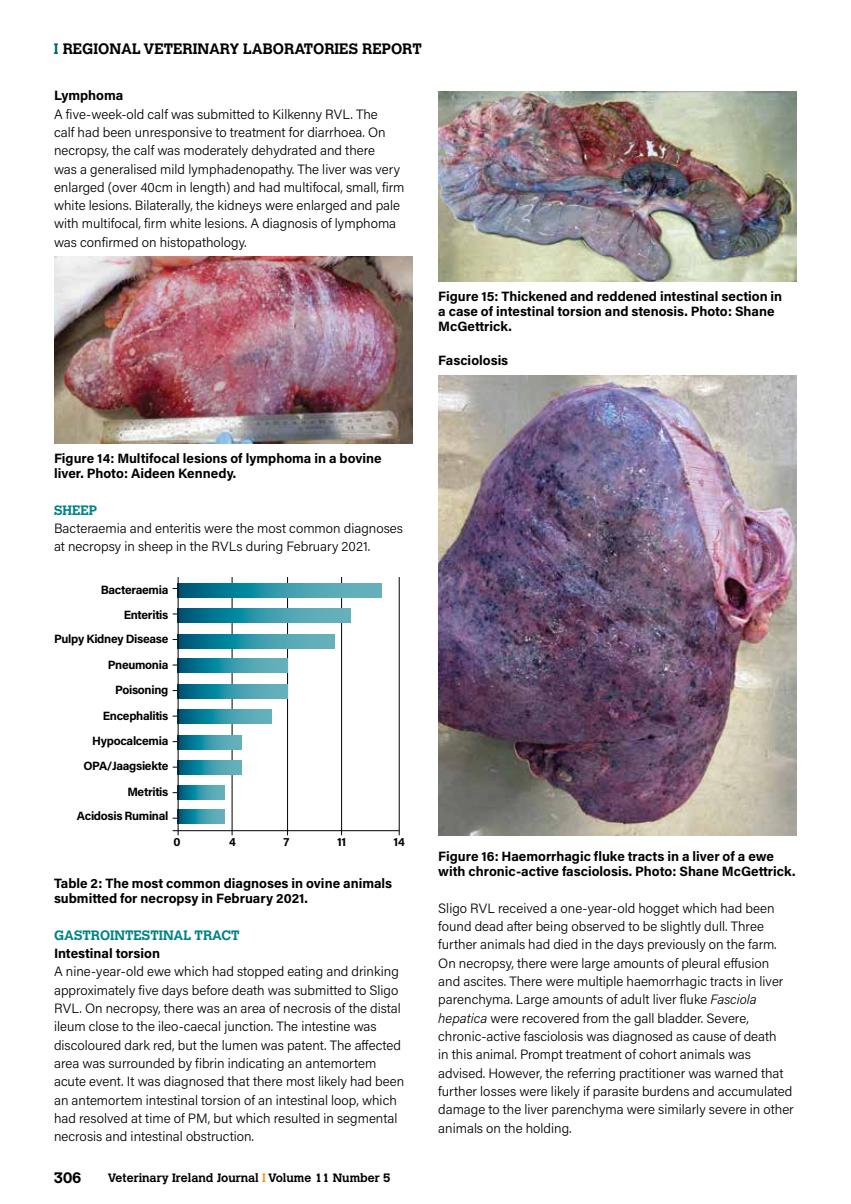
<style>
.page{position:relative;width:851px;height:1204px;background:#fff}
.page>*{position:absolute;margin:0;border:0;box-sizing:border-box;transform-origin:0 0}
.t1{font:700 15px "Calvert";color:#000}
.t2{font:300 13.5px/18.3px "Acumin Pro";color:#000}
.t3{font:700 13.5px/15px "Acumin Pro";color:#000}
.t4{font:700 13.5px "Calvert";color:#008287}
.t5{font:700 12px/25.2px "Acumin Pro";letter-spacing:-.025em;color:#000;text-align:right}
.t6{font:700 12px "Calvert";color:#000}
.s1{color:#006468}
.s2{color:#f8981d}
.s3{font-style:italic}
</style>
<div class="page">
<img style="left:54px;top:256px;width:358px;height:187px">
<img style="left:438px;top:91px;width:358px;height:190px">
<img style="left:438px;top:375px;width:358px;height:461px">
<hr style="left:173px;top:830px;width:226px;height:1px;background:#000">
<hr style="left:232px;top:577px;width:1px;height:258px;background:#000">
<hr style="left:287px;top:577px;width:1px;height:258px;background:#000">
<hr style="left:341px;top:577px;width:1px;height:258px;background:#000">
<hr style="left:399px;top:577px;width:1px;height:258px;background:#000">
<svg style="left:179px;top:809px;width:45px;height:14px"></svg>
<svg style="left:179px;top:785px;width:45px;height:14px"></svg>
<svg style="left:179px;top:760px;width:62px;height:14px"></svg>
<svg style="left:179px;top:735px;width:62px;height:14px"></svg>
<svg style="left:179px;top:709px;width:93px;height:14px"></svg>
<svg style="left:179px;top:684px;width:108px;height:14px"></svg>
<svg style="left:179px;top:658px;width:109px;height:14px"></svg>
<svg style="left:179px;top:634px;width:156px;height:14px"></svg>
<svg style="left:179px;top:608px;width:171px;height:14px"></svg>
<svg style="left:179px;top:583px;width:203px;height:14px"></svg>
<hr style="left:178px;top:577px;width:1px;height:258px;background:#000">
<p class="t1" style="left:54px;top:39px;width:369px"><span class="s1">I</span> REGIONAL VETERINARY LABORATORIES REPORT</p>
<p class="t3" style="left:54px;top:87px;width:71px">Lymphoma</p>
<p class="t2" style="left:54px;top:104px;width:352px">A five-week-old calf was submitted to Kilkenny RVL. The<br>calf had been unresponsive to treatment for diarrhoea. On necropsy, the calf was moderately dehydrated and there<br>was a generalised mild lymphadenopathy. The liver was very enlarged (over 40cm in length) and had multifocal, small, firm white lesions. Bilaterally, the kidneys were enlarged and pale with multifocal, firm white lesions. A diagnosis of lymphoma was confirmed on histopathology.</p>
<p class="t3" style="left:438px;top:288px;width:345px">Figure 15: Thickened and reddened intestinal section in a case of intestinal torsion and stenosis. Photo: Shane<br>McGettrick.</p>
<p class="t3" style="left:438px;top:352px;width:71px">Fasciolosis</p>
<p class="t3" style="left:54px;top:450px;width:329px">Figure 14: Multifocal lesions of lymphoma in a bovine liver. Photo: Aideen Kennedy.</p>
<p class="t4" style="left:54px;top:501px;width:45px">SHEEP</p>
<p class="t2" style="left:54px;top:518px;width:350px">Bacteraemia and enteritis were the most common diagnoses at necropsy in sheep in the RVLs during February 2021.</p>
<p class="t5" style="left:54px;top:576px;width:116px">Bacteraemia<br>Enteritis<br>Pulpy Kidney Disease<br>Pneumonia<br>Poisoning<br>Encephalitis<br>Hypocalcemia<br>OPA/Jaagsiekte</p>
<p class="t5" style="left:77px;top:778px;width:93px;line-height:24.6px">Metritis<br>Acidosis Ruminal</p>
<p class="t5" style="left:173px;top:828px;width:9px">0</p>
<p class="t5" style="left:229px;top:828px;width:8px">4</p>
<p class="t5" style="left:283px;top:828px;width:7px">7</p>
<p class="t5" style="left:337px;top:828px;width:11px">11</p>
<p class="t5" style="left:393px;top:828px;width:13px">14</p>
<p class="t3" style="left:54px;top:875px;width:339px">Table 2: The most common diagnoses in ovine animals submitted for necropsy in February 2021.</p>
<p class="t4" style="left:54px;top:926px;width:187px">GASTROINTESTINAL TRACT</p>
<p class="t3" style="left:54px;top:945px;width:108px">Intestinal torsion</p>
<p class="t2" style="left:54px;top:962px;width:351px">A nine-year-old ewe which had stopped eating and drinking approximately five days before death was submitted to Sligo RVL. On necropsy, there was an area of necrosis of the distal ileum close to the ileo-caecal junction. The intestine was discoloured dark red, but the lumen was patent. The affected area was surrounded by fibrin indicating an antemortem acute event. It was diagnosed that there most likely had been an antemortem intestinal torsion of an intestinal loop, which had resolved at time of PM, but which resulted in segmental necrosis and intestinal obstruction.</p>
<p class="t1" style="left:54px;top:1168px;width:29px">306</p>
<p class="t6" style="left:108px;top:1169px;width:284px">Veterinary Ireland Journal <span class="s2">I</span> Volume 11 Number 5</p>
<p class="t3" style="left:438px;top:848px;width:359px">Figure 16: Haemorrhagic fluke tracts in a liver of a ewe with chronic-active fasciolosis. Photo: Shane McGettrick.</p>
<p class="t2" style="left:438px;top:898px;width:357px">Sligo RVL received a one-year-old hogget which had been found dead after being observed to be slightly dull. Three further animals had died in the days previously on the farm.<br>On necropsy, there were large amounts of pleural effusion and ascites. There were multiple haemorrhagic tracts in liver parenchyma. Large amounts of adult liver fluke <span class="s3">Fasciola hepatica</span> were recovered from the gall bladder. Severe, chronic-active fasciolosis was diagnosed as cause of death<br>in this animal. Prompt treatment of cohort animals was advised. However, the referring practitioner was warned that further losses were likely if parasite burdens and accumulated damage to the liver parenchyma were similarly severe in other animals on the holding.</p>
</div>
